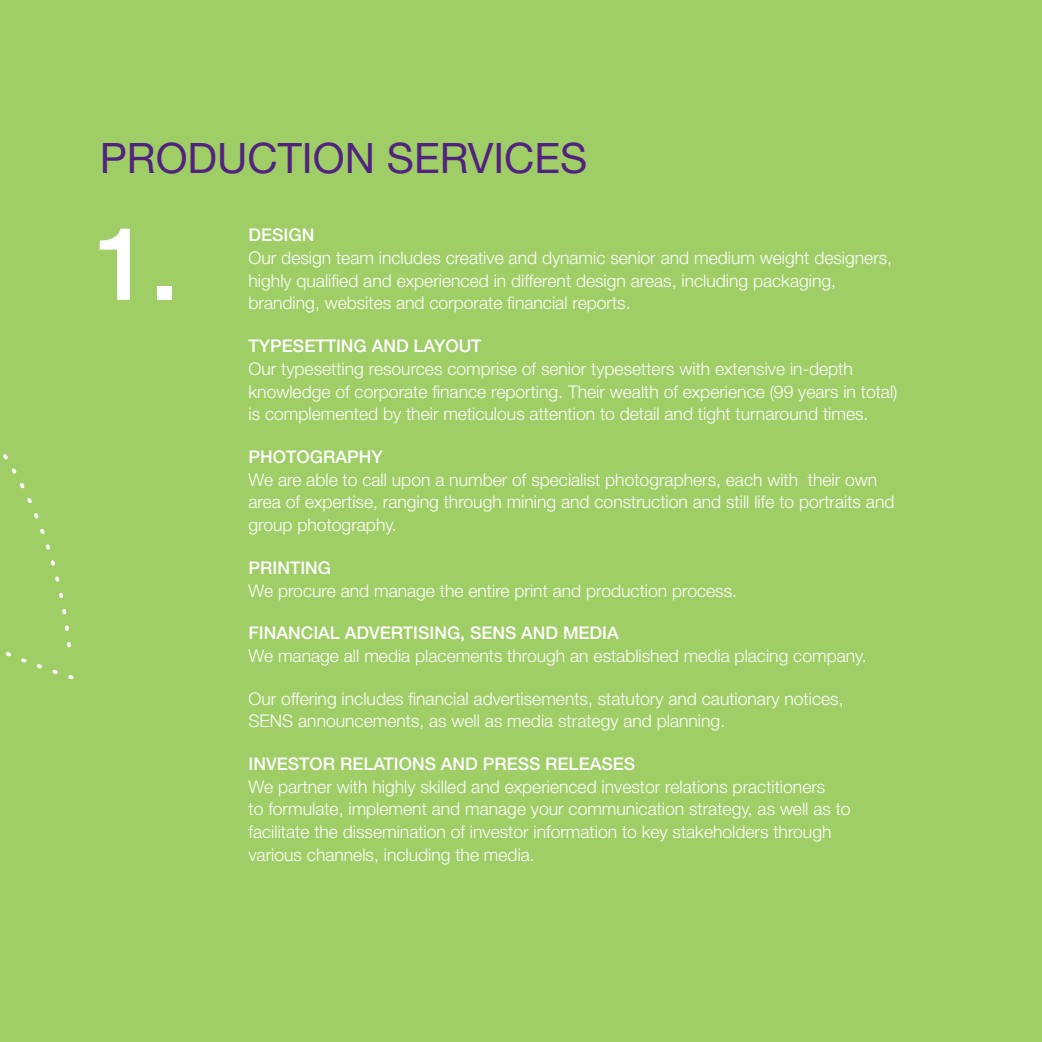
<style>
.page{position:relative;width:1042px;height:1042px;background:#9fce66}
.page>*{position:absolute;margin:0;border:0;box-sizing:border-box;transform-origin:0 0}
.t1{font:42px "Helvetica Neue LT Std";color:#52227f}
.t2{font:300 17.5px/22.8px "Helvetica Neue LT Std";color:#fff}
.t3{font:500 17.5px "Helvetica Neue LT Std";color:#fff}
</style>
<div class="page">
<svg style="left:3px;top:454px;width:71px;height:226px"></svg>
<svg style="left:100px;top:229px;width:30px;height:71px"></svg>
<div style="left:158px;top:286px;width:14px;height:14px;background:#fff"></div>
<p class="t1" style="left:100px;top:133px;width:489px">PRODUCTION SERVICES</p>
<p class="t3" style="left:248px;top:224px;width:67px">DESIGN</p>
<p class="t2" style="left:248px;top:246px;width:645px">Our design team includes creative and dynamic senior and medium weight designers, highly qualified and experienced in different design areas, including packaging, branding, websites and corporate financial reports.</p>
<p class="t3" style="left:248px;top:335px;width:235px">TYPESETTING AND LAYOUT</p>
<p class="t2" style="left:248px;top:357px;width:650px">Our typesetting resources comprise of senior typesetters with extensive in-depth knowledge of corporate finance reporting. Their wealth of experience (99 years in total) is complemented by their meticulous attention to detail and tight turnaround times.</p>
<p class="t3" style="left:248px;top:446px;width:136px">PHOTOGRAPHY</p>
<p class="t2" style="left:248px;top:468px;width:647px">We are able to call upon a number of specialist photographers, each with their own area of expertise, ranging through mining and construction and still life to portraits and group photography.</p>
<p class="t3" style="left:248px;top:557px;width:84px">PRINTING</p>
<p class="t2" style="left:248px;top:578px;width:490px">We procure and manage the entire print and production process.</p>
<p class="t3" style="left:248px;top:622px;width:372px">FINANCIAL ADVERTISING, SENS AND MEDIA</p>
<p class="t2" style="left:248px;top:644px;width:619px">We manage all media placements through an established media placing company.</p>
<p class="t2" style="left:248px;top:686px;width:596px">Our offering includes financial advertisements, statutory and cautionary notices,<br>SENS announcements, as well as media strategy and planning.</p>
<p class="t3" style="left:248px;top:753px;width:388px">INVESTOR RELATIONS AND PRESS RELEASES</p>
<p class="t2" style="left:248px;top:774px;width:603px">We partner with highly skilled and experienced investor relations practitioners<br>to formulate, implement and manage your communication strategy, as well as to facilitate the dissemination of investor information to key stakeholders through various channels, including the media.</p>
</div>
